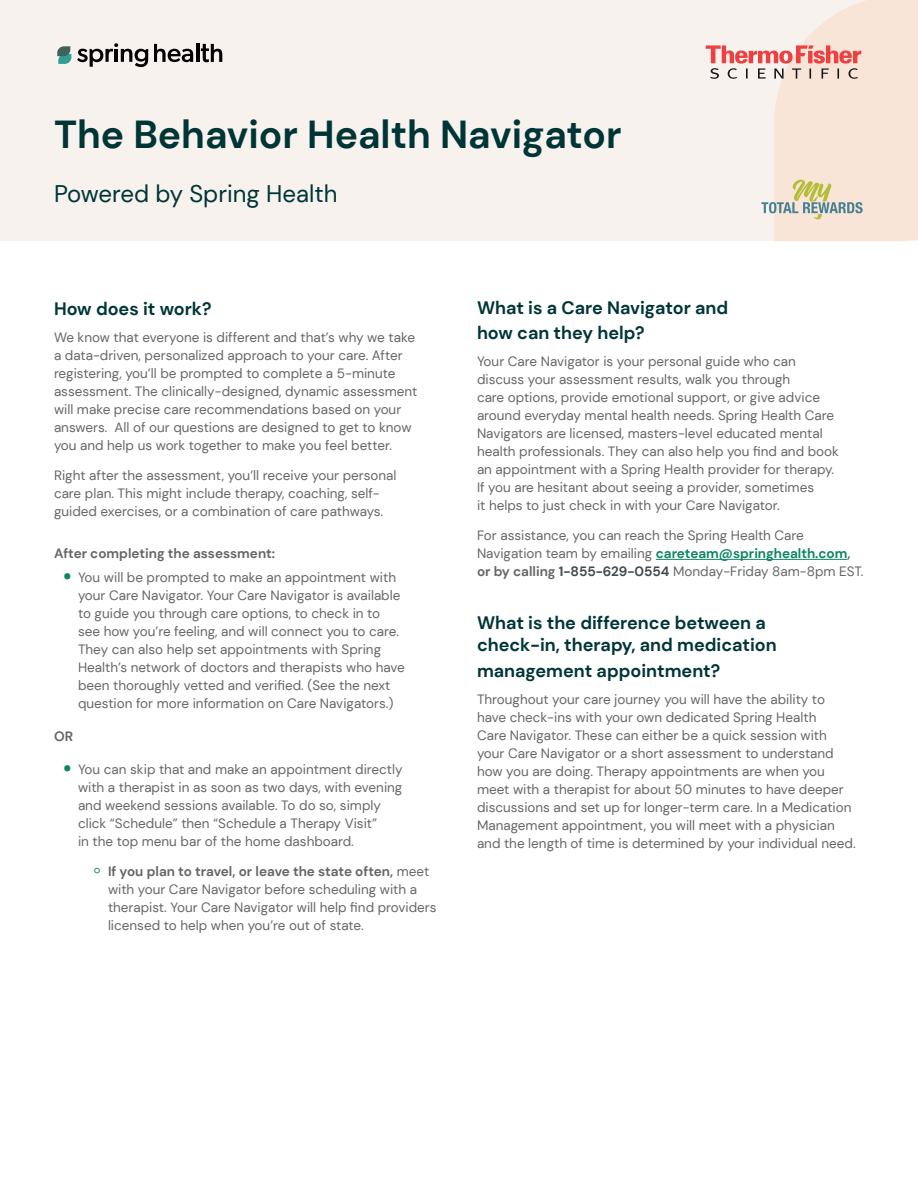
<style>
.page{position:relative;width:918px;height:1188px;background:#fff}
.page>*{position:absolute;margin:0;border:0;box-sizing:border-box;transform-origin:0 0}
.t1{font:700 39px "DM Sans";color:#003536}
.t2{font:24px "DM Sans";color:#003536}
.t3{font:700 18px/25.5px "DM Sans";color:#003536}
.Paragraph{font:13.5px/18px "DM Sans";color:#656666}
.Paragraph-2{font:700 13.5px "DM Sans";color:#656666}
.Bullet{font:700 13.5px "DM Sans";color:#656666}
.s1{font-weight:700;font-size:22.5px;color:#0b8565}
.s2{font-family:"Arial";font-size:22.5px;color:#0b8565}
.s3{font-weight:700}
.s4{font-weight:700;color:#0b8565}
.s5{font-weight:700;color:#40494c}
</style>
<div class="page">
<div style="left:0;top:0;width:918px;height:241px;background:#f8f2ef"></div>
<svg style="left:77px;top:43px;width:71px;height:24px"></svg>
<svg style="left:154px;top:44px;width:39px;height:18px"></svg>
<hr style="left:196px;top:44px;width:3px;height:18px;background:#000">
<svg style="left:201px;top:44px;width:21px;height:18px"></svg>
<svg style="left:57px;top:46px;width:14px;height:18px"></svg>
<svg style="left:706px;top:0;width:212px;height:241px"></svg>
<hr style="left:656px;top:559px;width:191px;height:1px;background:#0b8565">
<h1 class="t1" style="left:54px;top:110px;width:569px">The Behavior Health Navigator</h1>
<h2 class="t2" style="left:54px;top:179px;width:285px">Powered by Spring Health</h2>
<h2 class="t3" style="left:54px;top:296px;width:159px">How does it work?</h2>
<p class="Paragraph" style="left:54px;top:328px;width:365px">We know that everyone is different and that’s why we take a data-driven, personalized approach to your care. After registering, you’ll be prompted to complete a 5-minute assessment. The clinically-designed, dynamic assessment will make precise care recommendations based on your answers. All of our questions are designed to get to know you and help us work together to make you feel better.</p>
<p class="Paragraph" style="left:54px;top:466px;width:344px">Right after the assessment, you’ll receive your personal care plan. This might include therapy, coaching, self&shy;guided exercises, or a combination of care pathways.</p>
<p class="Paragraph-2" style="left:54px;top:545px;width:223px">After completing the assessment:</p>
<p class="Paragraph" style="left:78px;top:568px;width:328px;text-indent:-15px"><span class="s1">•</span> You will be prompted to make an appointment with your Care Navigator. Your Care Navigator is available to guide you through care options, to check in to see how you’re feeling, and will connect you to care.<br>They can also help set appointments with Spring Health’s network of doctors and therapists who have been thoroughly vetted and verified. (See the next question for more information on Care Navigators.)</p>
<p class="Bullet" style="left:54px;top:728px;width:21px">OR</p>
<p class="Paragraph" style="left:78px;top:760px;width:326px;text-indent:-15px"><span class="s1">•</span> You can skip that and make an appointment directly with a therapist in as soon as two days, with evening and weekend sessions available. To do so, simply click “Schedule” then “Schedule a Therapy Visit”<br>in the top menu bar of the home dashboard.</p>
<p class="Paragraph" style="left:108px;top:862px;width:330px;text-indent:-15px"><span class="s2">◦</span> <span class="s3">If you plan to travel, or leave the state often,</span> meet with your Care Navigator before scheduling with a therapist. Your Care Navigator will help find providers licensed to help when you’re out of state.</p>
<h2 class="t3" style="left:477px;top:294px;width:253px">What is a Care Navigator and how can they help?</h2>
<p class="Paragraph" style="left:477px;top:352px;width:364px">Your Care Navigator is your personal guide who can discuss your assessment results, walk you through<br>care options, provide emotional support, or give advice around everyday mental health needs. Spring Health Care Navigators are licensed, masters-level educated mental health professionals. They can also help you find and book an appointment with a Spring Health provider for therapy.<br>If you are hesitant about seeing a provider, sometimes<br>it helps to just check in with your Care Navigator.</p>
<p class="Paragraph" style="left:477px;top:526px;width:388px">For assistance, you can reach the Spring Health Care<br>Navigation team by emailing <span class="s4">careteam@springhealth.com</span><span class="s3">, or by calling</span> <span class="s5">1-855-629-0554</span> Monday-Friday 8am-8pm EST.</p>
<h2 class="t3" style="left:477px;top:611px;width:301px;line-height:22.5px">What is the difference between a check-in, therapy, and medication</h2>
<h2 class="t3" style="left:477px;top:657px;width:245px">management appointment?</h2>
<p class="Paragraph" style="left:477px;top:690px;width:380px">Throughout your care journey you will have the ability to have check-ins with your own dedicated Spring Health<br>Care Navigator. These can either be a quick session with your Care Navigator or a short assessment to understand how you are doing. Therapy appointments are when you meet with a therapist for about 50 minutes to have deeper discussions and set up for longer-term care. In a Medication Management appointment, you will meet with a physician and the length of time is determined by your individual need.</p>
</div>
